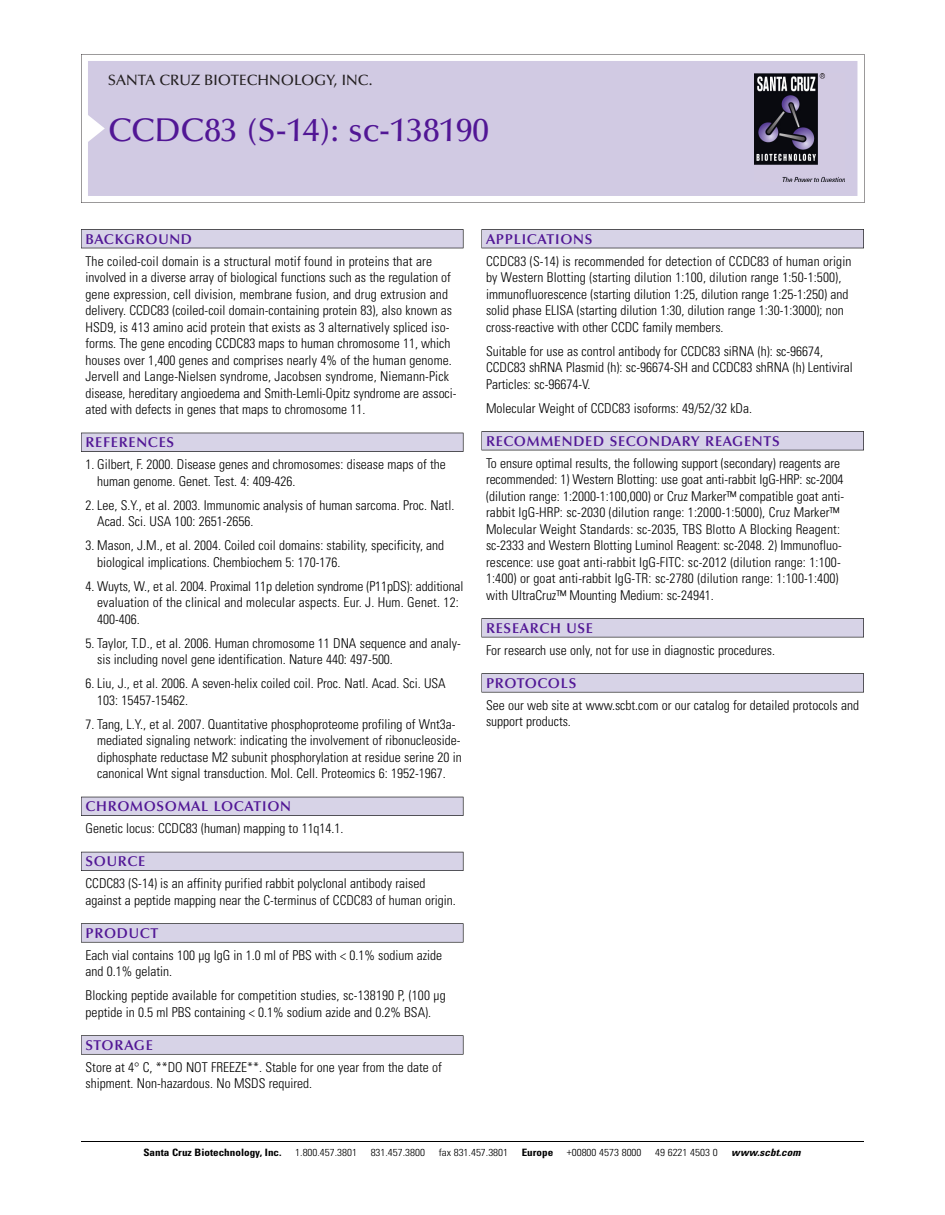
<style>
.page{position:relative;width:945px;height:1215px;background:#fff}
.page>*{position:absolute;margin:0;border:0;box-sizing:border-box;transform-origin:0 0}
.t1{font:500 33px "Optima";color:#511695}
.t2{font:500 15px "Optima";color:#231f20}
.t3{font:600 14.25px "Optima";letter-spacing:.05em;color:#511695}
.t4{font:300 condensed 13.5px/16.5px "Univers";color:#000}
.t5{font:300 condensed 10.2px "Univers";color:#000;scale:1.1 1}
.t6{font:700 condensed 10.2px "Univers";color:#000;scale:1.1 1}
.t7{font:italic 700 condensed 10.2px "Univers";letter-spacing:.005em;color:#000;scale:1.1 1}
</style>
<div class="page">
<svg style="left:81px;top:54px;width:783px;height:149px"></svg>
<div style="left:88px;top:61px;width:769px;height:135px;background:#d1cae3"></div>
<img style="left:755px;top:74px;width:90px;height:108px">
<div style="left:81px;top:229px;width:382px;height:19px;background:#525156"></div>
<div style="left:81px;top:230px;width:382px;height:18px;background:#d7d3e7"></div>
<div style="left:81px;top:433px;width:382px;height:19px;background:#515055"></div>
<div style="left:81px;top:433px;width:382px;height:18px;background:#d7d3e7"></div>
<div style="left:81px;top:797px;width:382px;height:19px;background:#525158"></div>
<div style="left:81px;top:797px;width:382px;height:18px;background:#d7d3e7"></div>
<div style="left:81px;top:852px;width:382px;height:19px;background:#54535a"></div>
<div style="left:81px;top:852px;width:382px;height:18px;background:#d7d3e7"></div>
<svg style="left:81px;top:923px;width:382px;height:20px"></svg>
<div style="left:81px;top:924px;width:382px;height:18px;background:#d7d3e7"></div>
<div style="left:81px;top:1035px;width:382px;height:20px;background:#666667"></div>
<div style="left:81px;top:1036px;width:382px;height:18px;background:#d7d3e7"></div>
<div style="left:482px;top:229px;width:382px;height:19px;background:#525156"></div>
<div style="left:482px;top:230px;width:381px;height:18px;background:#d7d3e7"></div>
<div style="left:482px;top:431px;width:382px;height:19px;background:#525155"></div>
<div style="left:482px;top:432px;width:381px;height:18px;background:#d7d3e7"></div>
<div style="left:482px;top:618px;width:382px;height:19px;background:#545357"></div>
<div style="left:482px;top:619px;width:381px;height:18px;background:#d7d3e7"></div>
<div style="left:482px;top:673px;width:382px;height:19px;background:#575759"></div>
<div style="left:482px;top:674px;width:381px;height:18px;background:#d7d3e7"></div>
<hr style="left:81px;top:1141px;width:783px;height:1px;background:#000">
<p class="t2" style="left:108px;top:74px;width:266px">SANTA CRUZ BIOTECHNOLOGY, INC.</p>
<h1 class="t1" style="left:108px;top:117px;width:383px">CCDC83 (S-14): sc-138190</h1>
<p class="t3" style="left:86px;top:233px;width:108px">BACKGROUND</p>
<p class="t4" style="left:86px;top:254px;width:372px">The coiled-coil domain is a structural motif found in proteins that are involved in a diverse array of biological functions such as the regulation of gene expression, cell division, membrane fusion, and drug extrusion and delivery. CCDC83 (coiled-coil domain-containing protein 83), also known as HSD9, is 413 amino acid protein that exists as 3 alternatively spliced iso&shy;forms. The gene encoding CCDC83 maps to human chromosome 11, which houses over 1,400 genes and comprises nearly 4% of the human genome.<br>Jervell and Lange-Nielsen syndrome, Jacobsen syndrome, Niemann-Pick disease, hereditary angioedema and Smith-Lemli-Opitz syndrome are associ&shy;ated with defects in genes that maps to chromosome 11.</p>
<p class="t3" style="left:86px;top:437px;width:90px">REFERENCES</p>
<p class="t4" style="left:97px;top:457px;width:350px;text-indent:-12px">1. Gilbert, F. 2000. Disease genes and chromosomes: disease maps of the human genome. Genet. Test. 4: 409-426.</p>
<p class="t4" style="left:97px;top:498px;width:359px;text-indent:-12px">2. Lee, S.Y., et al. 2003. Immunomic analysis of human sarcoma. Proc. Natl.<br>Acad. Sci. USA 100: 2651-2656.</p>
<p class="t4" style="left:97px;top:538px;width:349px;text-indent:-12px">3. Mason, J.M., et al. 2004. Coiled coil domains: stability, specificity, and biological implications. Chembiochem 5: 170-176.</p>
<p class="t4" style="left:97px;top:579px;width:368px;text-indent:-12px">4. Wuyts, W., et al. 2004. Proximal 11p deletion syndrome (P11pDS): additional evaluation of the clinical and molecular aspects. Eur. J. Hum. Genet. 12:<br>400-406.</p>
<p class="t4" style="left:97px;top:636px;width:365px;text-indent:-12px">5. Taylor, T.D., et al. 2006. Human chromosome 11 DNA sequence and analy&shy;sis including novel gene identification. Nature 440: 497-500.</p>
<p class="t4" style="left:97px;top:676px;width:350px;text-indent:-12px">6. Liu, J., et al. 2006. A seven-helix coiled coil. Proc. Natl. Acad. Sci. USA<br>103: 15457-15462.</p>
<p class="t4" style="left:97px;top:717px;width:366px;text-indent:-12px">7. Tang, L.Y., et al. 2007. Quantitative phosphoproteome profiling of Wnt3a&shy;mediated signaling network: indicating the involvement of ribonucleoside&shy;diphosphate reductase M2 subunit phosphorylation at residue serine 20 in canonical Wnt signal transduction. Mol. Cell. Proteomics 6: 1952-1967.</p>
<p class="t3" style="left:86px;top:801px;width:207px">CHROMOSOMAL LOCATION</p>
<p class="t4" style="left:86px;top:821px;width:260px">Genetic locus: CCDC83 (human) mapping to 11q14.1.</p>
<p class="t3" style="left:86px;top:856px;width:61px">SOURCE</p>
<p class="t4" style="left:86px;top:876px;width:372px">CCDC83 (S-14) is an affinity purified rabbit polyclonal antibody raised against a peptide mapping near the C-terminus of CCDC83 of human origin.</p>
<p class="t3" style="left:86px;top:927px;width:74px">PRODUCT</p>
<p class="t4" style="left:86px;top:948px;width:358px">Each vial contains 100 µg IgG in 1.0 ml of PBS with &lt; 0.1% sodium azide and 0.1% gelatin.</p>
<p class="t4" style="left:86px;top:988px;width:362px">Blocking peptide available for competition studies, sc-138190 P, (100 µg peptide in 0.5 ml PBS containing &lt; 0.1% sodium azide and 0.2% BSA).</p>
<p class="t3" style="left:86px;top:1039px;width:69px">STORAGE</p>
<p class="t4" style="left:86px;top:1060px;width:358px">Store at 4° C, **DO NOT FREEZE**. Stable for one year from the date of shipment. Non-hazardous. No MSDS required.</p>
<p class="t3" style="left:486px;top:233px;width:108px">APPLICATIONS</p>
<p class="t4" style="left:486px;top:254px;width:367px">CCDC83 (S-14) is recommended for detection of CCDC83 of human origin by Western Blotting (starting dilution 1:100, dilution range 1:50-1:500), immunofluorescence (starting dilution 1:25, dilution range 1:25-1:250) and solid phase ELISA (starting dilution 1:30, dilution range 1:30-1:3000); non cross-reactive with other CCDC family members.</p>
<p class="t4" style="left:486px;top:344px;width:368px">Suitable for use as control antibody for CCDC83 siRNA (h): sc-96674,<br>CCDC83 shRNA Plasmid (h): sc-96674-SH and CCDC83 shRNA (h) Lentiviral<br>Particles: sc-96674-V.</p>
<p class="t4" style="left:486px;top:401px;width:268px">Molecular Weight of CCDC83 isoforms: 49/52/32 kDa.</p>
<p class="t3" style="left:486px;top:435px;width:295px">RECOMMENDED SECONDARY REAGENTS</p>
<p class="t4" style="left:486px;top:456px;width:360px">To ensure optimal results, the following support (secondary) reagents are recommended: 1) Western Blotting: use goat anti-rabbit IgG-HRP: sc-2004 (dilution range: 1:2000-1:100,000) or Cruz Marker™ compatible goat anti&shy;rabbit IgG-HRP: sc-2030 (dilution range: 1:2000-1:5000), Cruz Marker™ Molecular Weight Standards: sc-2035, TBS Blotto A Blocking Reagent: sc-2333 and Western Blotting Luminol Reagent: sc-2048. 2) Immunofluo&shy;rescence: use goat anti-rabbit IgG-FITC: sc-2012 (dilution range: 1:100- 1:400) or goat anti-rabbit IgG-TR: sc-2780 (dilution range: 1:100-1:400) with UltraCruz™ Mounting Medium: sc-24941.</p>
<p class="t3" style="left:486px;top:622px;width:109px">RESEARCH USE</p>
<p class="t4" style="left:486px;top:643px;width:290px">For research use only, not for use in diagnostic procedures.</p>
<p class="t3" style="left:486px;top:677px;width:92px">PROTOCOLS</p>
<p class="t4" style="left:486px;top:698px;width:375px">See our web site at www.scbt.com or our catalog for detailed protocols and support products.</p>
<p class="t6" style="left:143px;top:1148px;width:127px">Santa Cruz Biotechnology, Inc.</p>
<p class="t5" style="left:295px;top:1148px;width:58px">1.800.457.3801</p>
<p class="t5" style="left:371px;top:1148px;width:51px">831.457.3800</p>
<p class="t5" style="left:439px;top:1148px;width:65px">fax 831.457.3801</p>
<p class="t6" style="left:522px;top:1148px;width:30px">Europe</p>
<p class="t5" style="left:567px;top:1148px;width:69px">+00800 4573 8000</p>
<p class="t5" style="left:655px;top:1148px;width:58px">49 6221 4503 0</p>
<p class="t7" style="left:731px;top:1148px;width:64px">www.scbt.com</p>
</div>
